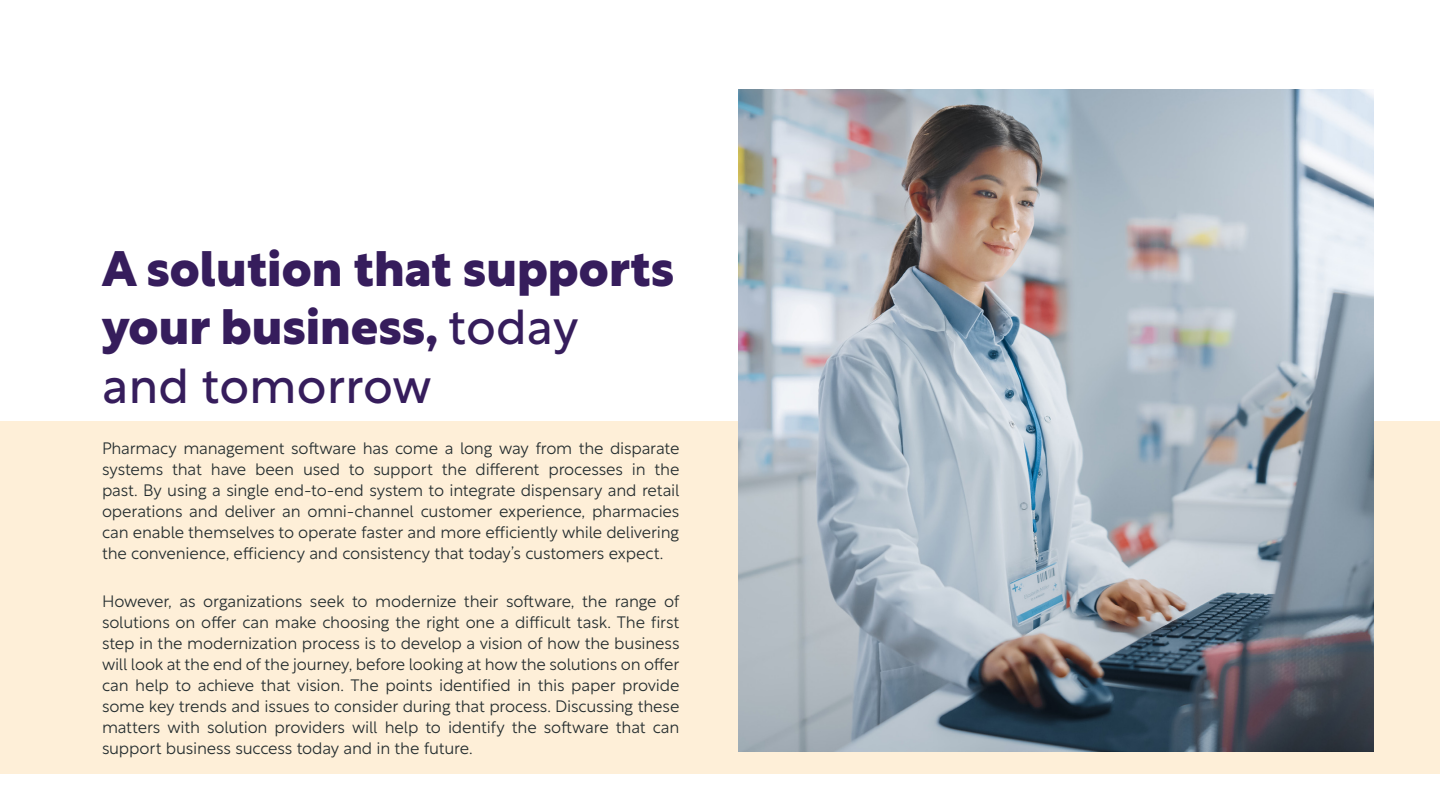
<style>
.page{position:relative;width:1440px;height:810px;background:#fff}
.page>*{position:absolute;margin:0;border:0;box-sizing:border-box;transform-origin:0 0}
.t1{font:800 48.75px/58.5px "Rustica";color:#361d5c}
.t2{font:48.75px "Rustica";color:#361d5c}
.PP___Justified{font:300 16.5px/21px "Rustica";letter-spacing:-.015em;color:#242d2f;text-align:justify}
.s1{font-weight:400}
</style>
<div class="page">
<div style="left:0;top:421px;width:1440px;height:353px;background:#feefd8"></div>
<img style="left:739px;top:89px;width:635px;height:663px">
<p class="t1" style="left:102px;top:235px;width:574px">A solution that supports your business, <span class="s1">today</span></p>
<p class="t2" style="left:102px;top:343px;width:331px">and tomorrow</p>
<p class="PP___Justified" style="left:102px;top:435px;width:579px">Pharmacy management software has come a long way from the disparate systems that have been used to support the different processes in the past. By using a single end-to-end system to integrate dispensary and retail operations and deliver an omni-channel customer experience, pharmacies can enable themselves to operate faster and more efficiently while delivering the convenience, efficiency and consistency that today’s customers expect.</p>
<p class="PP___Justified" style="left:102px;top:589px;width:579px">However, as organizations seek to modernize their software, the range of solutions on offer can make choosing the right one a difficult task. The first step in the modernization process is to develop a vision of how the business will look at the end of the journey, before looking at how the solutions on offer can help to achieve that vision. The points identified in this paper provide some key trends and issues to consider during that process. Discussing these matters with solution providers will help to identify the software that can support business success today and in the future.</p>
</div>
